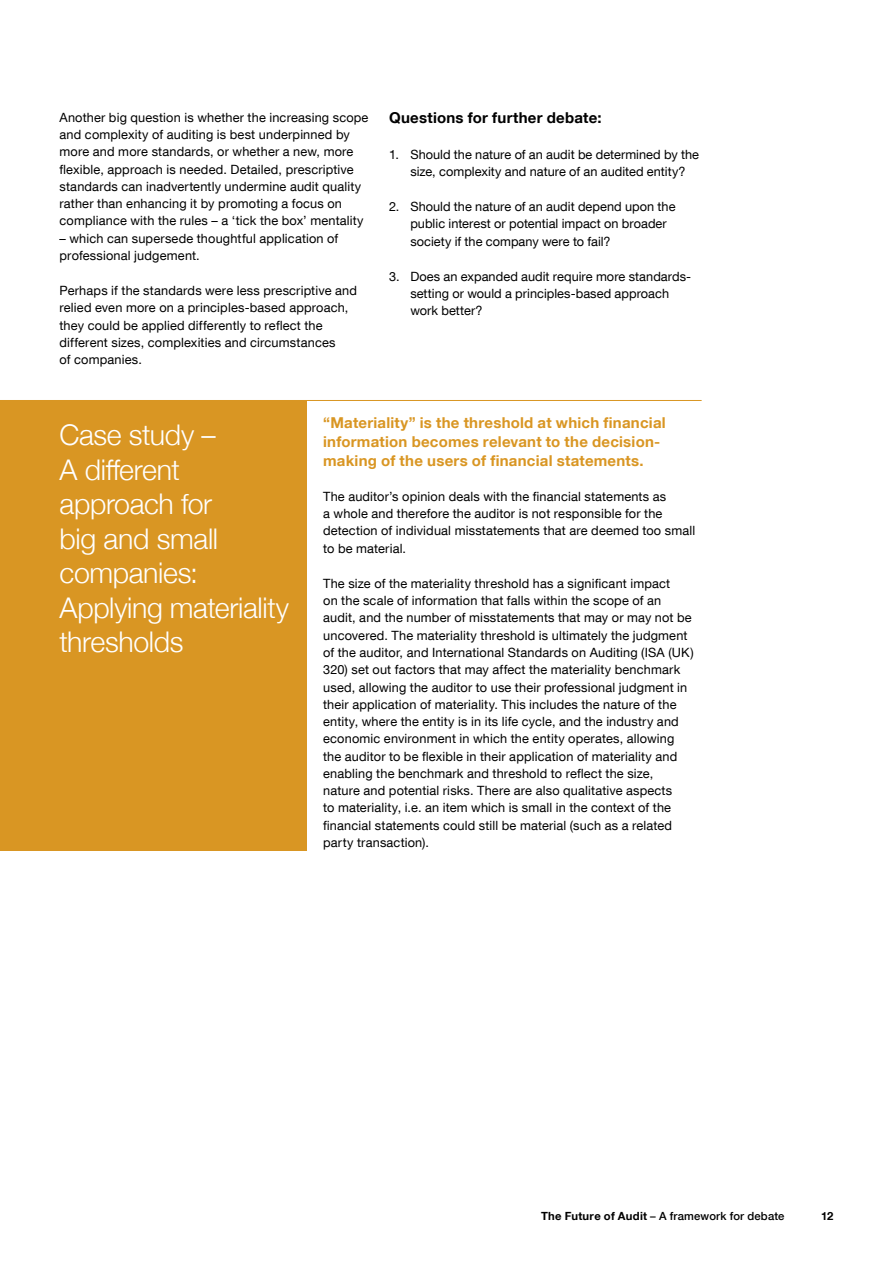
<style>
.page{position:relative;width:893px;height:1263px;background:#fff}
.page>*{position:absolute;margin:0;border:0;box-sizing:border-box;transform-origin:0 0}
.t1{font:300 28.5px/34.5px "Helvetica Neue";letter-spacing:-.015em;color:#fff}
.t2{font:700 15px/18.8px "Helvetica Neue LT Com";letter-spacing:.015em;color:#d99623}
.t3{font:700 15px "Helvetica Neue LT Com";letter-spacing:.015em;color:#000}
.t4{font:12.75px/17.2px "Helvetica Neue LT Com";letter-spacing:.01em;color:#000}
.t5{font:500 11.25px "Helvetica Neue LT Com";letter-spacing:.02em;color:#000}
.t6{font:700 11.25px "Helvetica Neue LT Com";color:#000}
.s1{font-weight:700}
</style>
<div class="page">
<div style="left:0;top:400px;width:306px;height:450px;background:#d99623"></div>
<hr style="left:0;top:400px;width:702px;height:1px;background:#d99623">
<p class="t4" style="left:60px;top:108px;width:310px">Another big question is whether the increasing scope and complexity of auditing is best underpinned by more and more standards, or whether a new, more flexible, approach is needed. Detailed, prescriptive standards can inadvertently undermine audit quality rather than enhancing it by promoting a focus on compliance with the rules – a ‘tick the box’ mentality</p>
<p class="t4" style="left:60px;top:229px;width:280px">– which can supersede thoughtful application of professional judgement.</p>
<p class="t4" style="left:60px;top:282px;width:299px">Perhaps if the standards were less prescriptive and relied even more on a principles-based approach, they could be applied differently to reflect the different sizes, complexities and circumstances<br>of companies.</p>
<p class="t3" style="left:389px;top:109px;width:214px">Questions for further debate:</p>
<p class="t4" style="left:410px;top:145px;width:290px;text-indent:-21px">1. Should the nature of an audit be determined by the size, complexity and nature of an audited entity?</p>
<p class="t4" style="left:410px;top:198px;width:267px;text-indent:-21px">2. Should the nature of an audit depend upon the public interest or potential impact on broader society if the company were to fail?</p>
<p class="t4" style="left:410px;top:267px;width:282px;text-indent:-21px">3. Does an expanded audit require more standards&shy;setting or would a principles-based approach work better?</p>
<h1 class="t1" style="left:60px;top:416px;width:231px">Case study –<br>A different approach for<br>big and small companies:<br>Applying materiality thresholds</h1>
<p class="t2" style="left:323px;top:413px;width:344px">“Materiality” is the threshold at which financial information becomes relevant to the decision&shy;making of the users of financial statements.</p>
<p class="t4" style="left:323px;top:487px;width:374px">The auditor’s opinion deals with the financial statements as<br>a whole and therefore the auditor is not responsible for the detection of individual misstatements that are deemed too small to be material.</p>
<p class="t4" style="left:323px;top:574px;width:372px">The size of the materiality threshold has a significant impact<br>on the scale of information that falls within the scope of an audit, and the number of misstatements that may or may not be uncovered. The materiality threshold is ultimately the judgment of the auditor, and International Standards on Auditing (ISA (UK)<br>320) set out factors that may affect the materiality benchmark used, allowing the auditor to use their professional judgment in their application of materiality. This includes the nature of the entity, where the entity is in its life cycle, and the industry and economic environment in which the entity operates, allowing the auditor to be flexible in their application of materiality and enabling the benchmark and threshold to reflect the size,<br>nature and potential risks. There are also qualitative aspects<br>to materiality, i.e. an item which is small in the context of the financial statements could still be material (such as a related party transaction).</p>
<p class="t5" style="left:541px;top:1209px;width:245px"><span class="s1">The Future of Audit</span> – A framework for debate</p>
<p class="t6" style="left:821px;top:1209px;width:14px">12</p>
</div>
